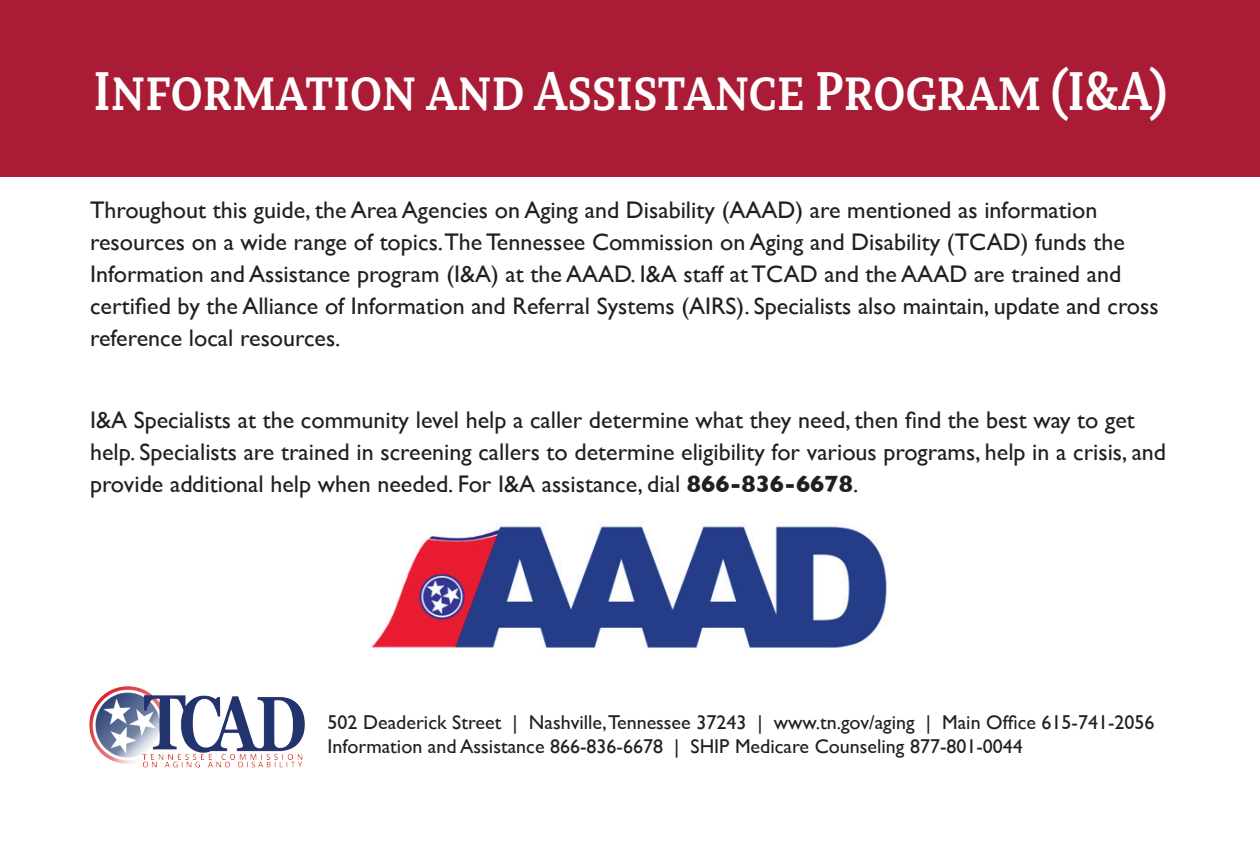
<style>
.page{position:relative;width:1260px;height:843px;background:#fff}
.page>*{position:absolute;margin:0;border:0;box-sizing:border-box;transform-origin:0 0}
.t1{font:700 54px "Permian Slab Serif Typeface";letter-spacing:-.02em;color:#fff;scale:.89 1}
.t2{font:24px/32px "Gill Sans";color:#231f20}
.t3{font:20px/24px "Gill Sans";color:#231f20}
.s1{font-weight:700}
</style>
<div class="page">
<div style="left:0;top:0;width:1260px;height:176px;background:#aa1c36"></div>
<img style="left:90px;top:686px;width:215px;height:82px">
<img style="left:371px;top:522px;width:516px;height:127px">
<h1 class="t1" style="left:93px;top:46px;width:1208px">Information and Assistance Program (I&amp;A)</h1>
<p class="t2" style="left:90px;top:194px;width:1070px">Throughout this guide, the Area Agencies on Aging and Disability (AAAD) are mentioned as information resources on a wide range of topics.The Tennessee Commission on Aging and Disability (TCAD) funds the Information and Assistance program (I&amp;A) at the AAAD. I&amp;A staff at TCAD and the AAAD are trained and certified by the Alliance of Information and Referral Systems (AIRS). Specialists also maintain, update and cross reference local resources.</p>
<p class="t2" style="left:90px;top:404px;width:1078px">I&amp;A Specialists at the community level help a caller determine what they need, then find the best way to get help. Specialists are trained in screening callers to determine eligibility for various programs, help in a crisis, and provide additional help when needed. For I&amp;A assistance, dial <span class="s1">866-836-6678</span>.</p>
<p class="t3" style="left:328px;top:710px;width:828px">502 Deaderick Street | Nashville,Tennessee 37243 | www.tn.gov/aging | Main Office 615-741-2056<br>Information and Assistance 866-836-6678 | SHIP Medicare Counseling 877-801-0044</p>
</div>
